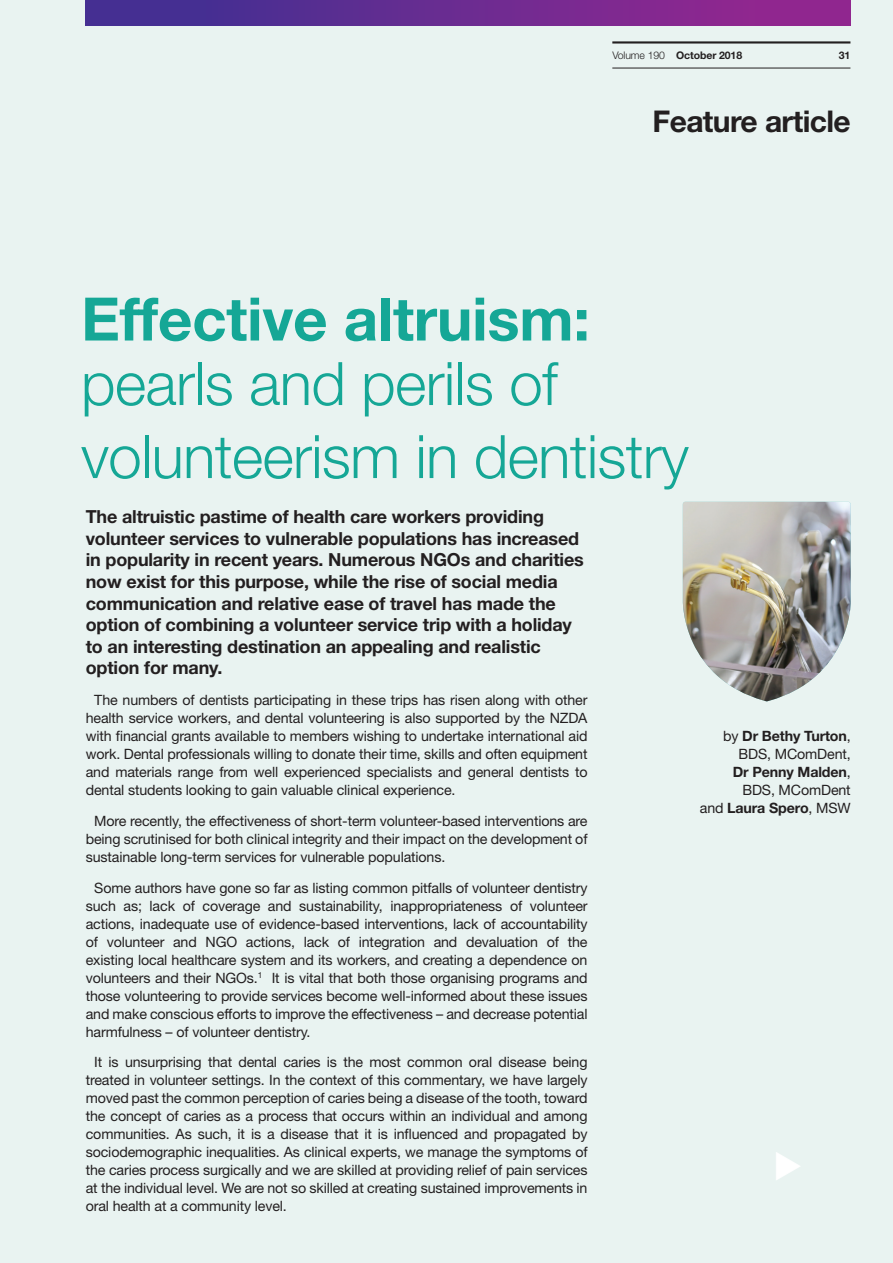
<style>
.page{position:relative;width:893px;height:1263px;background:#e9f3f1}
.page>*{position:absolute;margin:0;border:0;box-sizing:border-box;transform-origin:0 0}
.t1{font:300 60px/73.1px "Helvetica Neue LT Std";letter-spacing:-.01em;color:#15a796}
.t2{font:700 60px "Helvetica Neue LT Std";letter-spacing:-.005em;color:#15a796}
.t3{font:700 30px "Helvetica Neue LT Std";letter-spacing:-.02em;color:#231f20}
.t4{font:700 18px/21.6px "Helvetica Neue LT Std";letter-spacing:-.01em;color:#231f20}
.t5{font:14.25px/18px "Helvetica Neue LT Std";letter-spacing:-.01em;color:#231f20;text-align:justify}
.t6{font:700 10.5px "Helvetica Neue LT Std";letter-spacing:-.01em;color:#231f20}
.s1{font-weight:300}
.s2{font-weight:700}
</style>
<div class="page">
<hr style="left:612px;top:68px;width:238px;height:1px;background:#231f20">
<hr style="left:612px;top:41px;width:238px;height:3px;background:#231f20">
<div style="left:85px;top:0;width:765px;height:26px;background:linear-gradient(to right,#3c3192,#99268f)"></div>
<img style="left:683px;top:502px;width:168px;height:199px">
<p class="t6" style="left:612px;top:49px;width:131px"><span class="s1">Volume 190</span> October 2018</p>
<p class="t6" style="left:839px;top:49px;width:13px">31</p>
<h2 class="t3" style="left:652px;top:103px;width:200px">Feature article</h2>
<h1 class="t2" style="left:81px;top:282px;width:510px">Effective altruism:</h1>
<h1 class="t1" style="left:81px;top:346px;width:609px">pearls and perils of volunteerism in dentistry</h1>
<p class="t4" style="left:86px;top:505px;width:500px">The altruistic pastime of health care workers providing volunteer services to vulnerable populations has increased in popularity in recent years. Numerous NGOs and charities now exist for this purpose, while the rise of social media communication and relative ease of travel has made the option of combining a volunteer service trip with a holiday to an interesting destination an appealing and realistic option for many.</p>
<p class="t5" style="left:86px;top:691px;width:503px;text-indent:9px">The numbers of dentists participating in these trips has risen along with other health service workers, and dental volunteering is also supported by the NZDA with financial grants available to members wishing to undertake international aid work. Dental professionals willing to donate their time, skills and often equipment and materials range from well experienced specialists and general dentists to dental students looking to gain valuable clinical experience.</p>
<p class="t5" style="left:86px;top:812px;width:503px;text-indent:9px">More recently, the effectiveness of short-term volunteer-based interventions are being scrutinised for both clinical integrity and their impact on the development of sustainable long-term services for vulnerable populations.</p>
<p class="t5" style="left:86px;top:878px;width:503px;text-indent:9px">Some authors have gone so far as listing common pitfalls of volunteer dentistry such as; lack of coverage and sustainability, inappropriateness of volunteer actions, inadequate use of evidence-based interventions, lack of accountability of volunteer and NGO actions, lack of integration and devaluation of the existing local healthcare system and its workers, and creating a dependence on volunteers and their NGOs.<sup>1</sup> It is vital that both those organising programs and those volunteering to provide services become well-informed about these issues and make conscious efforts to improve the effectiveness – and decrease potential harmfulness – of volunteer dentistry.</p>
<p class="t5" style="left:86px;top:1053px;width:503px;text-indent:9px">It is unsurprising that dental caries is the most common oral disease being treated in volunteer settings. In the context of this commentary, we have largely moved past the common perception of caries being a disease of the tooth, toward the concept of caries as a process that occurs within an individual and among communities. As such, it is a disease that it is influenced and propagated by sociodemographic inequalities. As clinical experts, we manage the symptoms of the caries process surgically and we are skilled at providing relief of pain services at the individual level. We are not so skilled at creating sustained improvements in oral health at a community level.</p>
<p class="t5" style="left:700px;top:727px;width:152px;text-align:right">by <span class="s2">Dr Bethy Turton</span>,<br>BDS, MComDent,<br><span class="s2">Dr Penny Malden</span>,<br>BDS, MComDent<br>and <span class="s2">Laura Spero</span>, MSW</p>
</div>
